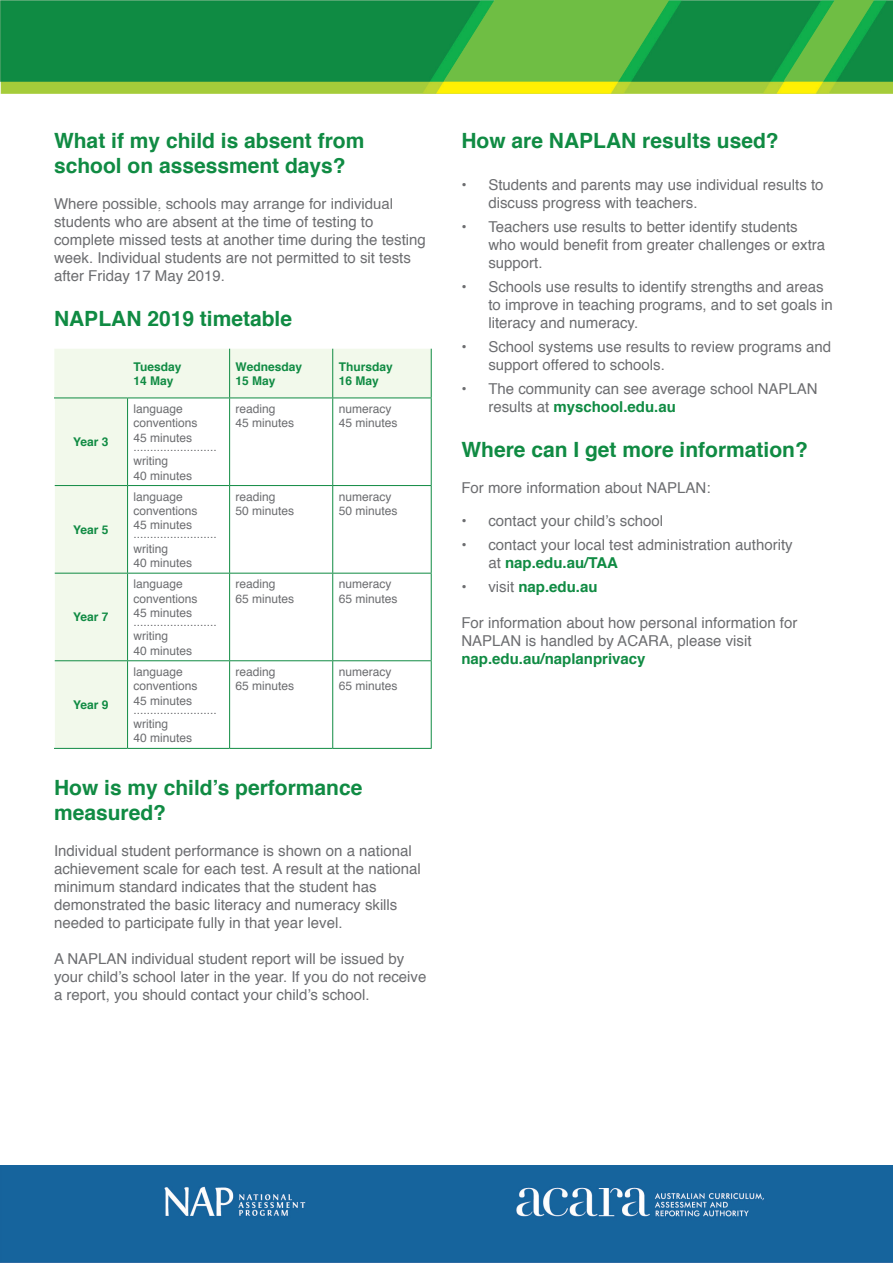
<style>
.page{position:relative;width:893px;height:1263px;background:#fff}
.page>*{position:absolute;margin:0;border:0;box-sizing:border-box;transform-origin:0 0}
.Paragraph_Style{font:700 21px/25.2px "Helvetica";color:#108b43}
.Paragraph_Style-2{font:15px/18px "Helvetica";color:#6c6d70}
.Paragraph_Style-3{font:700 15px "Helvetica";color:#108b43}
.Heading{font:12px "Helvetica";color:#6c6d70}
.Heading-2{font:700 12px "Helvetica";color:#108b43}
.s1{font-weight:700;color:#108b43}
.s2{font-weight:400;color:#6c6d70}
</style>
<div class="page">
<img style="left:1px;top:0;width:892px;height:93px">
<div style="left:0;top:1165px;width:893px;height:98px;background:#16649d"></div>
<svg style="left:430px;top:0;width:271px;height:81px;background:#4daf44"></svg>
<svg style="left:771px;top:0;width:122px;height:81px;background:#2ea345"></svg>
<svg style="left:54px;top:349px;width:377px;height:399px"></svg>
<hr style="left:431px;top:349px;width:1px;height:49px;background:#108b43">
<hr style="left:128px;top:398px;width:102px;height:1px;background:#108b43">
<hr style="left:230px;top:398px;width:103px;height:1px;background:#108b43">
<hr style="left:333px;top:398px;width:99px;height:1px;background:#108b43">
<hr style="left:431px;top:398px;width:1px;height:87px;background:#108b43">
<hr style="left:128px;top:485px;width:102px;height:1px;background:#108b43">
<hr style="left:230px;top:485px;width:103px;height:1px;background:#108b43">
<hr style="left:333px;top:485px;width:99px;height:1px;background:#108b43">
<hr style="left:431px;top:486px;width:1px;height:87px;background:#108b43">
<hr style="left:128px;top:573px;width:102px;height:1px;background:#108b43">
<hr style="left:230px;top:573px;width:103px;height:1px;background:#108b43">
<hr style="left:333px;top:573px;width:99px;height:1px;background:#108b43">
<hr style="left:431px;top:573px;width:1px;height:87px;background:#108b43">
<hr style="left:128px;top:660px;width:102px;height:1px;background:#108b43">
<hr style="left:333px;top:660px;width:99px;height:1px;background:#108b43">
<hr style="left:431px;top:661px;width:1px;height:87px;background:#108b43">
<hr style="left:128px;top:748px;width:102px;height:1px;background:#108b43">
<hr style="left:333px;top:748px;width:99px;height:1px;background:#108b43">
<hr style="left:229px;top:349px;width:1px;height:49px;background:#108b43">
<hr style="left:332px;top:349px;width:1px;height:49px;background:#108b43">
<hr style="left:229px;top:398px;width:1px;height:87px;background:#108b43">
<hr style="left:332px;top:398px;width:1px;height:87px;background:#108b43">
<hr style="left:229px;top:486px;width:1px;height:87px;background:#108b43">
<hr style="left:332px;top:486px;width:1px;height:87px;background:#108b43">
<hr style="left:229px;top:573px;width:1px;height:87px;background:#108b43">
<hr style="left:332px;top:573px;width:1px;height:87px;background:#108b43">
<hr style="left:230px;top:660px;width:103px;height:1px;background:#108b43">
<hr style="left:229px;top:661px;width:1px;height:87px;background:#108b43">
<hr style="left:332px;top:661px;width:1px;height:87px;background:#108b43">
<hr style="left:230px;top:748px;width:103px;height:1px;background:#108b43">
<hr style="left:54px;top:398px;width:1px;height:87px;background:#fff">
<hr style="left:54px;top:485px;width:1px;height:88px;background:#fff">
<hr style="left:54px;top:661px;width:1px;height:87px;background:#fff">
<hr style="left:54px;top:573px;width:1px;height:88px;background:#fff">
<hr style="left:54px;top:398px;width:74px;height:1px;background:#108b43">
<hr style="left:55px;top:485px;width:73px;height:1px;background:#108b43">
<hr style="left:55px;top:573px;width:73px;height:1px;background:#108b43">
<hr style="left:55px;top:660px;width:73px;height:1px;background:#108b43">
<hr style="left:54px;top:748px;width:74px;height:1px;background:#108b43">
<hr style="left:127px;top:398px;width:1px;height:87px;background:#108b43">
<hr style="left:127px;top:486px;width:1px;height:87px;background:#108b43">
<hr style="left:127px;top:573px;width:1px;height:87px;background:#108b43">
<hr style="left:127px;top:661px;width:1px;height:87px;background:#108b43">
<p class="Paragraph_Style" style="left:54px;top:128px;width:312px">What if my child is absent from school on assessment days?</p>
<p class="Paragraph_Style-2" style="left:54px;top:195px;width:341px">Where possible, schools may arrange for individual</p>
<p class="Paragraph_Style-2" style="left:54px;top:213px;width:321px">students who are absent at the time of testing to</p>
<p class="Paragraph_Style-2" style="left:54px;top:231px;width:373px">complete missed tests at another time during the testing week. Individual students are not permitted to sit tests after Friday 17 May 2019.</p>
<p class="Paragraph_Style" style="left:54px;top:306px;width:240px">NAPLAN 2019 timetable</p>
<p class="Heading-2" style="left:134px;top:357px;width:49px">Tuesday</p>
<p class="Heading-2" style="left:134px;top:371px;width:42px">14 May</p>
<p class="Heading-2" style="left:236px;top:357px;width:68px">Wednesday</p>
<p class="Heading-2" style="left:236px;top:371px;width:42px">15 May</p>
<p class="Heading-2" style="left:339px;top:357px;width:56px">Thursday</p>
<p class="Heading-2" style="left:339px;top:371px;width:42px">16 May</p>
<p class="Heading-2" style="left:73px;top:432px;width:37px">Year 3</p>
<p class="Heading-2" style="left:73px;top:520px;width:37px">Year 5</p>
<p class="Heading-2" style="left:73px;top:607px;width:37px">Year 7</p>
<p class="Heading-2" style="left:73px;top:695px;width:37px">Year 9</p>
<p class="Heading" style="left:134px;top:399px;width:51px">language</p>
<p class="Heading" style="left:134px;top:414px;width:66px">conventions</p>
<p class="Heading" style="left:134px;top:428px;width:60px">45 minutes</p>
<p class="Heading" style="left:134px;top:437px;width:85px">.........................</p>
<p class="Heading" style="left:134px;top:452px;width:36px">writing</p>
<p class="Heading" style="left:134px;top:466px;width:60px">40 minutes</p>
<p class="Heading" style="left:134px;top:487px;width:51px">language</p>
<p class="Heading" style="left:134px;top:501px;width:66px">conventions</p>
<p class="Heading" style="left:134px;top:516px;width:60px">45 minutes</p>
<p class="Heading" style="left:134px;top:525px;width:85px">.........................</p>
<p class="Heading" style="left:134px;top:539px;width:36px">writing</p>
<p class="Heading" style="left:134px;top:554px;width:60px">40 minutes</p>
<p class="Heading" style="left:134px;top:575px;width:51px">language</p>
<p class="Heading" style="left:134px;top:589px;width:66px">conventions</p>
<p class="Heading" style="left:134px;top:603px;width:60px">45 minutes</p>
<p class="Heading" style="left:134px;top:612px;width:85px">.........................</p>
<p class="Heading" style="left:134px;top:627px;width:36px">writing</p>
<p class="Heading" style="left:134px;top:641px;width:60px">40 minutes</p>
<p class="Heading" style="left:134px;top:662px;width:51px">language</p>
<p class="Heading" style="left:134px;top:677px;width:66px">conventions</p>
<p class="Heading" style="left:134px;top:691px;width:60px">45 minutes</p>
<p class="Heading" style="left:134px;top:700px;width:85px">.........................</p>
<p class="Heading" style="left:134px;top:714px;width:36px">writing</p>
<p class="Heading" style="left:134px;top:729px;width:60px">40 minutes</p>
<p class="Heading" style="left:236px;top:399px;width:42px">reading</p>
<p class="Heading" style="left:236px;top:414px;width:60px">45 minutes</p>
<p class="Heading" style="left:236px;top:487px;width:42px">reading</p>
<p class="Heading" style="left:236px;top:501px;width:60px">50 minutes</p>
<p class="Heading" style="left:236px;top:575px;width:42px">reading</p>
<p class="Heading" style="left:236px;top:589px;width:60px">65 minutes</p>
<p class="Heading" style="left:236px;top:662px;width:42px">reading</p>
<p class="Heading" style="left:236px;top:677px;width:60px">65 minutes</p>
<p class="Heading" style="left:339px;top:399px;width:54px">numeracy</p>
<p class="Heading" style="left:339px;top:414px;width:60px">45 minutes</p>
<p class="Heading" style="left:339px;top:487px;width:54px">numeracy</p>
<p class="Heading" style="left:339px;top:501px;width:60px">50 minutes</p>
<p class="Heading" style="left:339px;top:575px;width:54px">numeracy</p>
<p class="Heading" style="left:339px;top:589px;width:60px">65 minutes</p>
<p class="Heading" style="left:339px;top:662px;width:54px">numeracy</p>
<p class="Heading" style="left:339px;top:677px;width:60px">65 minutes</p>
<p class="Paragraph_Style" style="left:54px;top:775px;width:310px">How is my child’s performance</p>
<p class="Paragraph_Style" style="left:54px;top:800px;width:114px">measured?</p>
<p class="Paragraph_Style-2" style="left:54px;top:842px;width:368px">Individual student performance is shown on a national achievement scale for each test. A result at the national minimum standard indicates that the student has</p>
<p class="Paragraph_Style-2" style="left:54px;top:896px;width:345px">demonstrated the basic literacy and numeracy skills needed to participate fully in that year level.</p>
<p class="Paragraph_Style-2" style="left:54px;top:950px;width:374px">A NAPLAN individual student report will be issued by your child’s school later in the year. If you do not receive a report, you should contact your child’s school.</p>
<p class="Paragraph_Style" style="left:461px;top:128px;width:319px">How are NAPLAN results used?</p>
<p class="Paragraph_Style-2" style="left:488px;top:176px;width:337px;text-indent:-27px">• Students and parents may use individual results to discuss progress with teachers.</p>
<p class="Paragraph_Style-2" style="left:488px;top:218px;width:338px;text-indent:-27px">• Teachers use results to better identify students who would benefit from greater challenges or extra support.</p>
<p class="Paragraph_Style-2" style="left:488px;top:278px;width:346px;text-indent:-27px">• Schools use results to identify strengths and areas to improve in teaching programs, and to set goals in literacy and numeracy.</p>
<p class="Paragraph_Style-2" style="left:488px;top:338px;width:344px;text-indent:-27px">• School systems use results to review programs and support offered to schools.</p>
<p class="Paragraph_Style-2" style="left:488px;top:380px;width:331px;text-indent:-27px">• The community can see average school NAPLAN results at <span class="s1">myschool.edu.au</span></p>
<p class="Paragraph_Style" style="left:461px;top:437px;width:348px">Where can I get more information?</p>
<p class="Paragraph_Style-2" style="left:461px;top:479px;width:251px">For more information about NAPLAN:</p>
<p class="Paragraph_Style-2" style="left:461px;top:512px;width:203px">• contact your child’s school</p>
<p class="Paragraph_Style-2" style="left:488px;top:536px;width:306px;text-indent:-27px">• contact your local test administration authority at <span class="s1">nap.edu.au/TAA</span></p>
<p class="Paragraph_Style-3" style="left:461px;top:574px;width:138px"><span class="s2">• visit</span> nap.edu.au</p>
<p class="Paragraph_Style-2" style="left:461px;top:614px;width:337px">For information about how personal information for<br>NAPLAN is handled by ACARA, please visit</p>
<p class="Paragraph_Style-3" style="left:461px;top:646px;width:186px">nap.edu.au/naplanprivacy</p>
</div>
